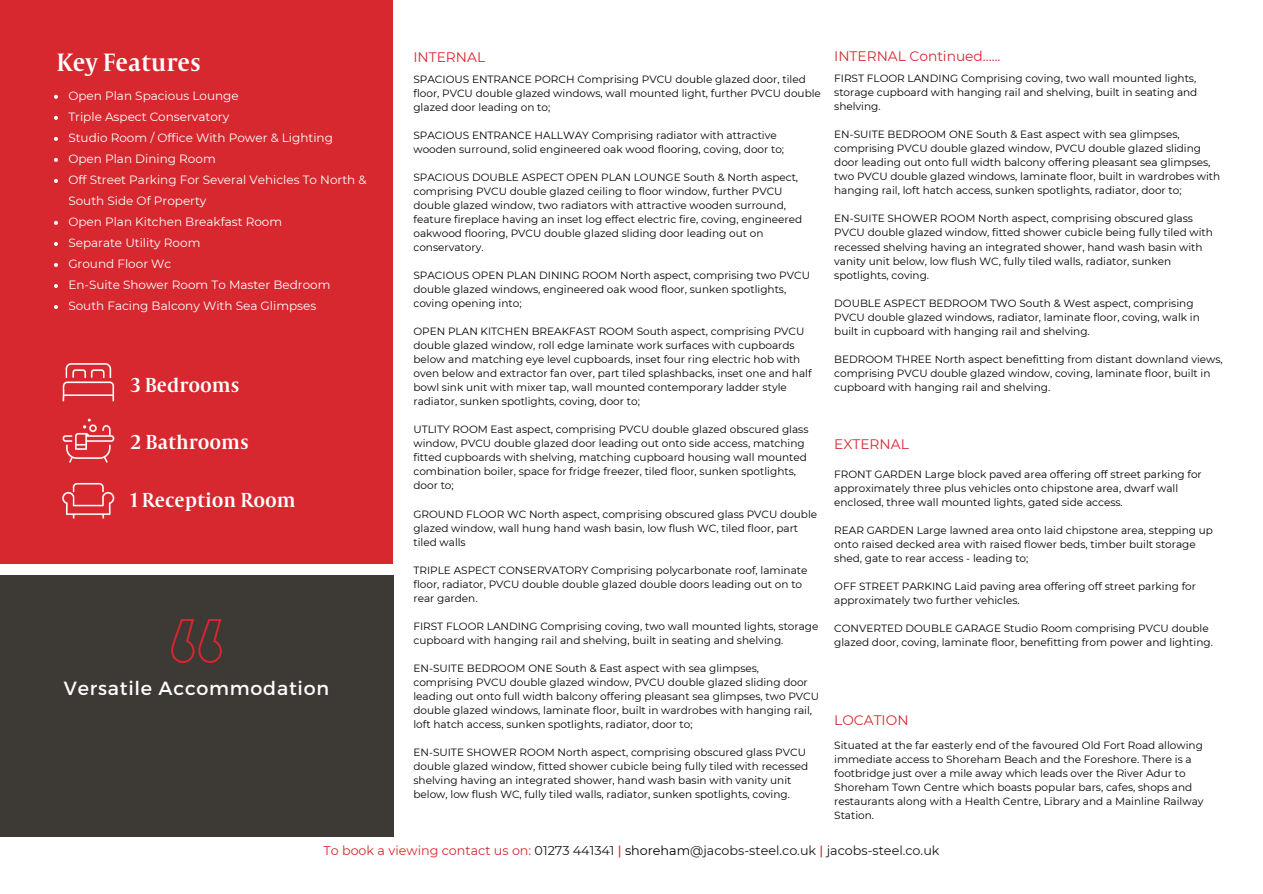
<style>
.page{position:relative;width:1263px;height:894px;background:#fff}
.page>*{position:absolute;margin:0;border:0;box-sizing:border-box;transform-origin:0 0}
.t1{font:27.6px "Capitolium Road";color:#fff}
.t2{font:22.2px "Capitolium Road";color:#fff}
.t3{font:19.05px "Montserrat";letter-spacing:.04em;color:#fff}
.t4{font:13.8px "Montserrat";color:#d7282f}
.t5{font:12.75px "Montserrat";color:#191718}
.t6{font:12px/21px "Montserrat";color:#fff}
.t7{font:10.5px/14px "Montserrat";color:#000}
.s1{color:#d7282f}
.s2{font-weight:500;color:#d7282f}
.s3{color:#000}
</style>
<div class="page">
<div style="left:0;top:0;width:393px;height:563px;background:#d7282f"></div>
<img style="left:62px;top:482px;width:53px;height:37px">
<img style="left:62px;top:418px;width:53px;height:45px">
<img style="left:62px;top:363px;width:53px;height:39px">
<div style="left:0;top:575px;width:393px;height:261px;background:#3d3935"></div>
<img style="left:171px;top:619px;width:51px;height:44px">
<svg style="left:54px;top:95px;width:4px;height:4px"></svg>
<svg style="left:54px;top:116px;width:4px;height:4px"></svg>
<svg style="left:54px;top:137px;width:4px;height:4px"></svg>
<svg style="left:54px;top:158px;width:4px;height:4px"></svg>
<svg style="left:54px;top:179px;width:4px;height:4px"></svg>
<svg style="left:54px;top:221px;width:4px;height:4px"></svg>
<svg style="left:54px;top:242px;width:4px;height:4px"></svg>
<svg style="left:54px;top:263px;width:4px;height:4px"></svg>
<svg style="left:54px;top:284px;width:4px;height:4px"></svg>
<svg style="left:54px;top:305px;width:4px;height:4px"></svg>
<p class="t1" style="left:57px;top:53px;width:146px">Key Features</p>
<h2 class="t6" style="left:68px;top:85px;width:172px">Open Plan Spacious Lounge</h2>
<h2 class="t6" style="left:68px;top:106px;width:162px">Triple Aspect Conservatory</h2>
<p class="t6" style="left:68px;top:127px;width:266px">Studio Room / Office With Power &amp; Lighting</p>
<h3 class="t6" style="left:68px;top:148px;width:149px">Open Plan Dining Room</h3>
<h4 class="t6" style="left:68px;top:169px;width:300px">Off Street Parking For Several Vehicles To North &amp;<br>South Side Of Property</h4>
<p class="t6" style="left:68px;top:211px;width:215px">Open Plan Kitchen Breakfast Room</p>
<p class="t6" style="left:68px;top:232px;width:134px">Separate Utility Room</p>
<p class="t6" style="left:68px;top:253px;width:105px">Ground Floor Wc</p>
<p class="t6" style="left:68px;top:274px;width:264px">En-Suite Shower Room To Master Bedroom</p>
<p class="t6" style="left:68px;top:295px;width:249px">South Facing Balcony With Sea Glimpses</p>
<p class="t2" style="left:130px;top:377px;width:111px">3 Bedrooms</p>
<p class="t2" style="left:130px;top:435px;width:120px">2 Bathrooms</p>
<p class="t2" style="left:130px;top:492px;width:167px">1 Reception Room</p>
<p class="t3" style="left:64px;top:675px;width:267px">Versatile Accommodation</p>
<p class="t4" style="left:413px;top:49px;width:73px">INTERNAL</p>
<p class="t4" style="left:834px;top:47px;width:168px">INTERNAL Continued......</p>
<h5 class="t7" style="left:834px;top:71px;width:365px;text-align:justify">FIRST FLOOR LANDING Comprising coving, two wall mounted lights, storage cupboard with hanging rail and shelving, built in seating and shelving.</h5>
<p class="t7" style="left:834px;top:127px;width:388px">EN-SUITE BEDROOM ONE South &amp; East aspect with sea glimpses, comprising PVCU double glazed window, PVCU double glazed sliding door leading out onto full width balcony offering pleasant sea glimpses, two PVCU double glazed windows, laminate floor, built in wardrobes with hanging rail, loft hatch access, sunken spotlights, radiator, door to;</p>
<p class="t7" style="left:834px;top:211px;width:380px">EN-SUITE SHOWER ROOM North aspect, comprising obscured glass PVCU double glazed window, fitted shower cubicle being fully tiled with recessed shelving having an integrated shower, hand wash basin with vanity unit below, low flush WC, fully tiled walls, radiator, sunken spotlights, coving.</p>
<p class="t7" style="left:834px;top:296px;width:367px">DOUBLE ASPECT BEDROOM TWO South &amp; West aspect, comprising<br>PVCU double glazed windows, radiator, laminate floor, coving, walk in built in cupboard with hanging rail and shelving.</p>
<p class="t7" style="left:834px;top:352px;width:390px">BEDROOM THREE North aspect benefitting from distant downland views, comprising PVCU double glazed window, coving, laminate floor, built in cupboard with hanging rail and shelving.</p>
<p class="t7" style="left:413px;top:72px;width:409px">SPACIOUS ENTRANCE PORCH Comprising PVCU double glazed door, tiled floor, PVCU double glazed windows, wall mounted light, further PVCU double glazed door leading on to;</p>
<p class="t7" style="left:413px;top:128px;width:372px">SPACIOUS ENTRANCE HALLWAY Comprising radiator with attractive wooden surround, solid engineered oak wood flooring, coving, door to;</p>
<p class="t7" style="left:413px;top:170px;width:390px">SPACIOUS DOUBLE ASPECT OPEN PLAN LOUNGE South &amp; North aspect, comprising PVCU double glazed ceiling to floor window, further PVCU double glazed window, two radiators with attractive wooden surround, feature fireplace having an inset log effect electric fire, coving, engineered oakwood flooring, PVCU double glazed sliding door leading out on conservatory.</p>
<p class="t7" style="left:413px;top:268px;width:398px">SPACIOUS OPEN PLAN DINING ROOM North aspect, comprising two PVCU double glazed windows, engineered oak wood floor, sunken spotlights, coving opening into;</p>
<p class="t7" style="left:413px;top:324px;width:400px">OPEN PLAN KITCHEN BREAKFAST ROOM South aspect, comprising PVCU double glazed window, roll edge laminate work surfaces with cupboards below and matching eye level cupboards, inset four ring electric hob with oven below and extractor fan over, part tiled splashbacks, inset one and half bowl sink unit with mixer tap, wall mounted contemporary ladder style radiator, sunken spotlights, coving, door to;</p>
<p class="t7" style="left:413px;top:422px;width:397px">UTLITY ROOM East aspect, comprising PVCU double glazed obscured glass window, PVCU double glazed door leading out onto side access, matching fitted cupboards with shelving, matching cupboard housing wall mounted combination boiler, space for fridge freezer, tiled floor, sunken spotlights, door to;</p>
<p class="t7" style="left:413px;top:506px;width:405px">GROUND FLOOR WC North aspect, comprising obscured glass PVCU double glazed window, wall hung hand wash basin, low flush WC, tiled floor, part tiled walls</p>
<p class="t7" style="left:413px;top:562px;width:395px">TRIPLE ASPECT CONSERVATORY Comprising polycarbonate roof, laminate floor, radiator, PVCU double double glazed double doors leading out on to rear garden.</p>
<p class="t7" style="left:413px;top:618px;width:406px">FIRST FLOOR LANDING Comprising coving, two wall mounted lights, storage cupboard with hanging rail and shelving, built in seating and shelving.</p>
<p class="t7" style="left:413px;top:660px;width:407px">EN-SUITE BEDROOM ONE South &amp; East aspect with sea glimpses, comprising PVCU double glazed window, PVCU double glazed sliding door leading out onto full width balcony offering pleasant sea glimpses, two PVCU double glazed windows, laminate floor, built in wardrobes with hanging rail, loft hatch access, sunken spotlights, radiator, door to;</p>
<h2 class="t7" style="left:413px;top:744px;width:396px">EN-SUITE SHOWER ROOM North aspect, comprising obscured glass PVCU double glazed window, fitted shower cubicle being fully tiled with recessed shelving having an integrated shower, hand wash basin with vanity unit below, low flush WC, fully tiled walls, radiator, sunken spotlights, coving.</h2>
<p class="t4" style="left:834px;top:435px;width:76px">EXTERNAL</p>
<h4 class="t7" style="left:834px;top:466px;width:369px">FRONT GARDEN Large block paved area offering off street parking for approximately three plus vehicles onto chipstone area, dwarf wall enclosed, three wall mounted lights, gated side access.</h4>
<p class="t7" style="left:834px;top:522px;width:380px">REAR GARDEN Large lawned area onto laid chipstone area, stepping up onto raised decked area with raised flower beds, timber built storage shed, gate to rear access - leading to;</p>
<p class="t7" style="left:834px;top:579px;width:363px">OFF STREET PARKING Laid paving area offering off street parking for approximately two further vehicles.</p>
<p class="t7" style="left:834px;top:621px;width:380px">CONVERTED DOUBLE GARAGE Studio Room comprising PVCU double glazed door, coving, laminate floor, benefitting from power and lighting.</p>
<h4 class="t4" style="left:834px;top:711px;width:76px">LOCATION</h4>
<p class="t7" style="left:834px;top:737px;width:371px">Situated at the far easterly end of the favoured Old Fort Road allowing immediate access to Shoreham Beach and the Foreshore. There is a footbridge just over a mile away which leads over the River Adur to Shoreham Town Centre which boasts popular bars, cafes, shops and restaurants along with a Health Centre, Library and a Mainline Railway Station.</p>
<h5 class="t5" style="left:323px;top:842px;width:618px"><span class="s1">To book a viewing contact us on:</span> 01273 441341 <span class="s2">|</span> <span class="s3">shoreham</span>@jacobs-steel.co.uk <span class="s2">|</span> jacobs-steel.co.uk</h5>
</div>
